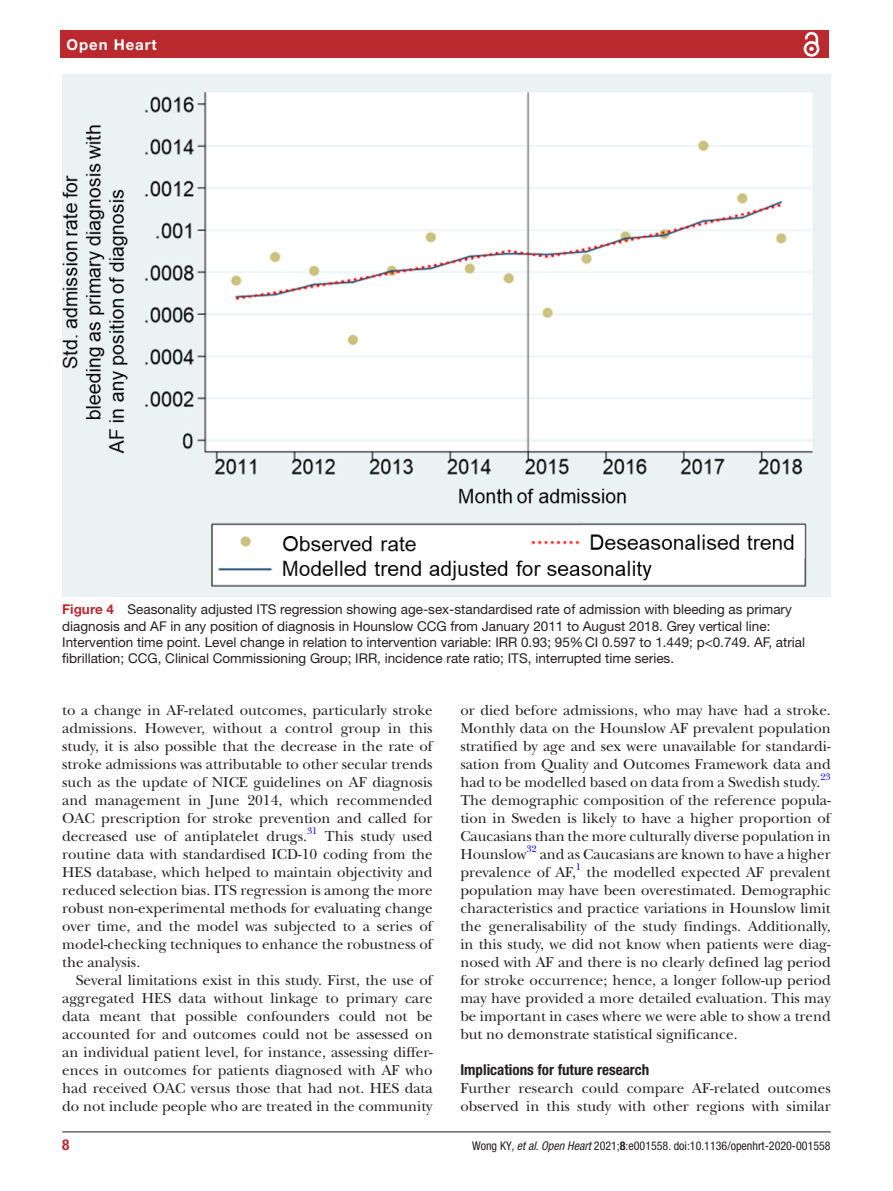
<style>
.page{position:relative;width:893px;height:1191px;background:#fff}
.page>*{position:absolute;margin:0;border:0;box-sizing:border-box;transform-origin:0 0}
.t1{font:15px/18px "New Baskerville";color:#231f20;text-align:justify}
.t2{font:700 condensed 15px "Helvetica Neue LT Std";color:#231f20}
.t3{font:700 15px "Helvetica Neue LT Std";letter-spacing:.065em;color:#fff}
.t4{font:700 condensed 15px "Helvetica Neue LT Std";color:#b9292e}
.t5{font:13.5px/16.2px "Helvetica Neue LT Std";color:#231f20}
.t6{font:condensed 12px "Helvetica Neue LT Std";color:#231f20}
.t7{font:9.9px "New Baskerville";color:#00f}
.s1{font-weight:700;color:#b9292e}
.s2{font-style:italic}
.s3{font-weight:700}
</style>
<div class="page">
<div style="left:61px;top:31px;width:768px;height:27px;background:#b9292e"></div>
<hr style="left:62px;top:1131px;width:769px;height:1px;background:#231f20">
<svg style="left:803px;top:31px;width:17px;height:26px"></svg>
<img style="left:62px;top:74px;width:768px;height:522px">
<p class="t3" style="left:66px;top:35px;width:92px">Open Heart</p>
<p class="t5" style="left:62px;top:601px;width:744px"><span class="s1">Figure 4</span> Seasonality adjusted ITS regression showing age-sex-standardised rate of admission with bleeding as primary diagnosis and AF in any position of diagnosis in Hounslow CCG from January 2011 to August 2018. Grey vertical line:<br>Intervention time point. Level change in relation to intervention variable: IRR 0.93; 95%CI 0.597 to 1.449; p&lt;0.749. AF, atrial fibrillation; CCG, Clinical Commissioning Group; IRR, incidence rate ratio; ITS, interrupted time series.</p>
<p class="t1" style="left:62px;top:701px;width:372px">to a change in AF-related outcomes, particularly stroke admissions. However, without a control group in this study, it is also possible that the decrease in the rate of stroke admissions was attributable to other secular trends such as the update of NICE guidelines on AF diagnosis and management in June 2014, which recommended OAC prescription for stroke prevention and called for decreased use of antiplatelet drugs.</p>
<p class="t7" style="left:307px;top:825px;width:12px">31</p>
<p class="t1" style="left:62px;top:827px;width:372px;text-indent:263px">This study used routine data with standardised ICD-10 coding from the HES database, which helped to maintain objectivity and reduced selection bias. ITS regression is among the more robust non-experimental methods for evaluating change over time, and the model was subjected to a series of model-checking techniques to enhance the robustness of the analysis.</p>
<p class="t1" style="left:62px;top:971px;width:372px;text-indent:14px">Several limitations exist in this study. First, the use of aggregated HES data without linkage to primary care data meant that possible confounders could not be accounted for and outcomes could not be assessed on an individual patient level, for instance, assessing differ&shy;ences in outcomes for patients diagnosed with AF who had received OAC versus those that had not. HES data do not include people who are treated in the community</p>
<p class="t1" style="left:460px;top:701px;width:372px">or died before admissions, who may have had a stroke.<br>Monthly data on the Hounslow AF prevalent population stratified by age and sex were unavailable for standardi&shy;sation from Quality and Outcomes Framework data and had to be modelled based on data from a Swedish study.</p>
<p class="t7" style="left:820px;top:771px;width:12px">23</p>
<p class="t1" style="left:460px;top:791px;width:372px">The demographic composition of the reference popula&shy;tion in Sweden is likely to have a higher proportion of Caucasians than the more culturally diverse population in Hounslow</p>
<p class="t7" style="left:526px;top:843px;width:12px">32</p>
<p class="t1" style="left:460px;top:845px;width:372px;text-indent:79px">and as Caucasians are known to have a higher prevalence of AF,</p>
<p class="t7" style="left:576px;top:861px;width:7px">1</p>
<p class="t1" style="left:460px;top:863px;width:372px;text-indent:126px">the modelled expected AF prevalent population may have been overestimated. Demographic characteristics and practice variations in Hounslow limit the generalisability of the study findings. Additionally, in this study, we did not know when patients were diag&shy;nosed with AF and there is no clearly defined lag period for stroke occurrence; hence, a longer follow-up period may have provided a more detailed evaluation. This may be important in cases where we were able to show a trend but no demonstrate statistical significance.</p>
<p class="t2" style="left:460px;top:1060px;width:190px">Implications for future research</p>
<p class="t1" style="left:460px;top:1079px;width:372px">Further research could compare AF-related outcomes observed in this study with other regions with similar</p>
<p class="t4" style="left:62px;top:1135px;width:9px">8</p>
<p class="t6" style="left:472px;top:1139px;width:360px">Wong KY<span class="s2">, et al. Open Heart</span> 2021;<span class="s3">8</span>:e001558. doi:10.1136/openhrt-2020-001558</p>
</div>
